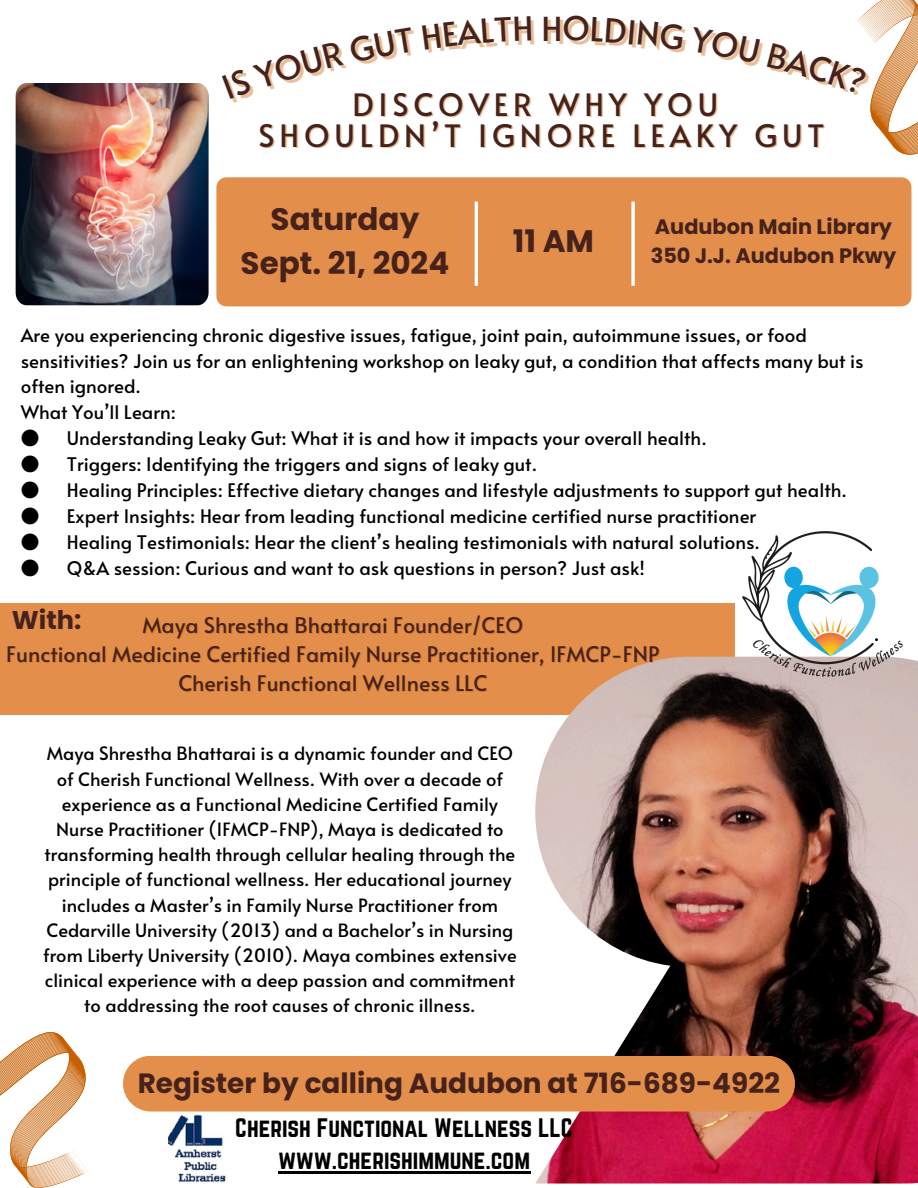
<style>
.page{position:relative;width:918px;height:1188px;background:#fff}
.page>*{position:absolute;margin:0;border:0;box-sizing:border-box;transform-origin:0 0}
.t1{font:33px "Alata";color:#46221a}
.t2{font:700 31.05px/43.3px "Poppins";color:#46221a;text-align:center}
.t3{font:30.75px/31.5px "Alata";letter-spacing:.16em;color:#46221a;text-align:center}
.t4{font:700 27.9px "Poppins";color:#46221a}
.t5{font:700 25.65px "Poppins";color:#46221a}
.t6{font:23.4px/32.7px "Norwester";color:#000;text-align:center}
.t7{font:21.45px/29.2px "Alata";color:#46221a;text-align:center}
.t8{font:700 20.85px/29.2px "Poppins";color:#46221a}
.t9{font:18.75px/25.8px "Alata";color:#000}
.t10{font:18.3px/25.2px "Alata";color:#000;text-align:center}
.s1{font-family:"Noto Sans CJ Ksc"}
</style>
<div class="page">
<div style="left:0;top:603px;width:735px;height:112px;background:#e38f4b"></div>
<div style="left:216px;top:177px;width:695px;height:129px;background:#e38f4b"></div>
<img style="left:535px;top:657px;width:383px;height:526px">
<svg style="left:631px;top:202px;width:4px;height:84px"></svg>
<hr style="left:475px;top:202px;width:3px;height:84px;background:#fff">
<svg style="left:0;top:1032px;width:89px;height:156px"></svg>
<div style="left:123px;top:1056px;width:672px;height:56px;background:#e38f4b;border-radius:28px"></div>
<img style="left:723px;top:531px;width:195px;height:149px">
<img style="left:16px;top:83px;width:192px;height:222px">
<img style="left:168px;top:1114px;width:58px;height:68px">
<hr style="left:278px;top:1171px;width:252px;height:3px;background:#000">
<svg style="left:767px;top:0;width:151px;height:231px"></svg>
<h6 class="t1" style="left:541px;top:4px;width:23px">H</h6>
<h3 class="t3" style="left:259px;top:87px;width:567px">DISCOVER WHY YOU<br>SHOULDN’T IGNORE LEAKY GUT</h3>
<h2 class="t2" style="left:241px;top:198px;width:210px">Saturday<br>Sept. 21, 2024</h2>
<h2 class="t2" style="left:513px;top:219px;width:83px">11 AM</h2>
<p class="t8" style="left:651px;top:212px;width:247px">Audubon Main Library<br>350 J.J. Audubon Pkwy</p>
<p class="t9" style="left:21px;top:321px;width:844px">Are you experiencing chronic digestive issues, fatigue, joint pain, autoimmune issues, or food sensitivities? Join us for an enlightening workshop on leaky gut, a condition that affects many but is often ignored.<br>What You’ll Learn:</p>
<p class="t9" style="left:21px;top:425px;width:688px"><span class="s1">●</span> Understanding Leaky Gut: What it is and how it impacts your overall health.</p>
<p class="t9" style="left:21px;top:450px;width:518px"><span class="s1">●</span> Triggers: Identifying the triggers and signs of leaky gut.</p>
<p class="t9" style="left:21px;top:476px;width:828px"><span class="s1">●</span> Healing Principles: Effective dietary changes and lifestyle adjustments to support gut health.</p>
<p class="t9" style="left:21px;top:502px;width:737px"><span class="s1">●</span> Expert Insights: Hear from leading functional medicine certified nurse practitioner</p>
<p class="t9" style="left:21px;top:528px;width:741px"><span class="s1">●</span> Healing Testimonials: Hear the client’s healing testimonials with natural solutions.</p>
<p class="t9" style="left:21px;top:554px;width:626px"><span class="s1">●</span> Q&amp;A session: Curious and want to ask questions in person? Just ask!</p>
<h3 class="t5" style="left:12px;top:603px;width:71px">With:</h3>
<p class="t7" style="left:6px;top:609px;width:655px">Maya Shrestha Bhattarai Founder/CEO<br>Functional Medicine Certified Family Nurse Practitioner, IFMCP-FNP<br>Cherish Functional Wellness LLC</p>
<p class="t10" style="left:43px;top:740px;width:475px">Maya Shrestha Bhattarai is a dynamic founder and CEO of Cherish Functional Wellness. With over a decade of experience as a Functional Medicine Certified Family Nurse Practitioner (IFMCP-FNP), Maya is dedicated to transforming health through cellular healing through the principle of functional wellness. Her educational journey includes a Master’s in Family Nurse Practitioner from Cedarville University (2013) and a Bachelor’s in Nursing from Liberty University (2010). Maya combines extensive clinical experience with a deep passion and commitment to addressing the root causes of chronic illness.</p>
<h3 class="t4" style="left:138px;top:1063px;width:644px">Register by calling Audubon at 716-689-4922</h3>
<p class="t6" style="left:235px;top:1111px;width:339px">Cherish Functional Wellness LLC www.cherishimmune.com</p>
</div>
